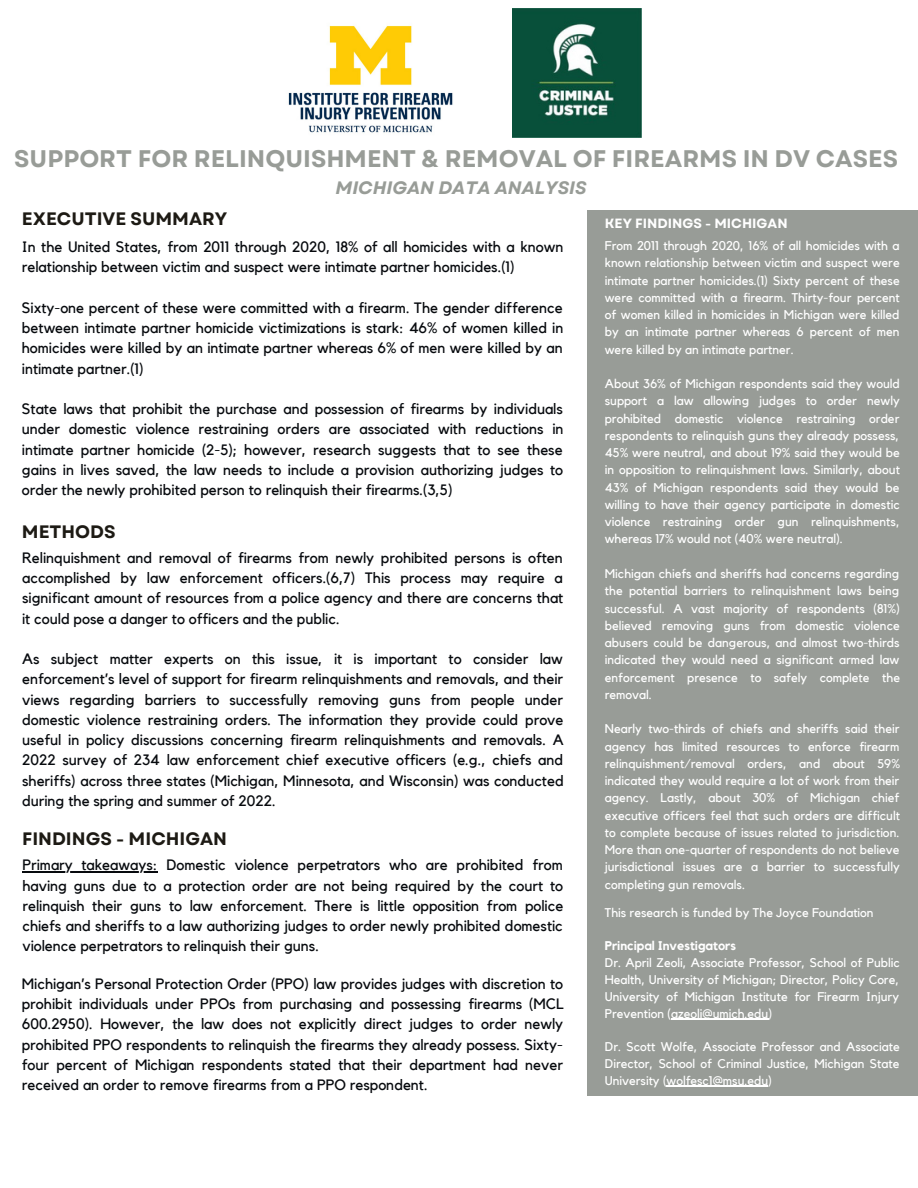
<style>
.page{position:relative;width:918px;height:1188px;background:#fff}
.page>*{position:absolute;margin:0;border:0;box-sizing:border-box;transform-origin:0 0}
.t1{font:700 24px "Garet";color:#989c97}
.t2{font:700 18px "Garet";color:#1d1a14}
.t3{font:italic 700 18px "Garet";color:#989c97}
.t4{font:15px/20.2px "Kollektif";color:#070a0e;text-align:justify}
.t5{font:700 13.35px "Garet";color:#fff}
.t6{font:12.6px/17.2px "Kollektif";color:#fff;text-align:justify}
.t7{font:700 12.6px "Kollektif";color:#fff}
</style>
<div class="page">
<div style="left:588px;top:210px;width:330px;height:886px;background:#989c97"></div>
<hr style="left:22px;top:872px;width:136px;height:1px;background:#070a0e">
<hr style="left:671px;top:1019px;width:97px;height:1px;background:#fff">
<hr style="left:667px;top:1086px;width:101px;height:1px;background:#fff">
<img style="left:288px;top:25px;width:165px;height:108px">
<img style="left:512px;top:8px;width:130px;height:130px">
<h1 class="t1" style="left:14px;top:141px;width:885px">SUPPORT FOR RELINQUISHMENT &amp; REMOVAL OF FIREARMS IN DV CASES</h1>
<p class="t3" style="left:335px;top:175px;width:253px">MICHIGAN DATA ANALYSIS</p>
<p class="t2" style="left:22px;top:206px;width:207px">EXECUTIVE SUMMARY</p>
<p class="t4" style="left:22px;top:237px;width:543px">In the United States, from 2011 through 2020, 18% of all homicides with a known relationship between victim and suspect were intimate partner homicides.(1)</p>
<p class="t4" style="left:22px;top:298px;width:543px">Sixty-one percent of these were committed with a firearm. The gender difference between intimate partner homicide victimizations is stark: 46% of women killed in homicides were killed by an intimate partner whereas 6% of men were killed by an intimate partner.(1)</p>
<p class="t4" style="left:22px;top:399px;width:543px">State laws that prohibit the purchase and possession of firearms by individuals under domestic violence restraining orders are associated with reductions in intimate partner homicide (2-5); however, research suggests that to see these gains in lives saved, the law needs to include a provision authorizing judges to order the newly prohibited person to relinquish their firearms.(3,5)</p>
<p class="t2" style="left:22px;top:519px;width:95px">METHODS</p>
<p class="t4" style="left:22px;top:548px;width:543px">Relinquishment and removal of firearms from newly prohibited persons is often accomplished by law enforcement officers.(6,7) This process may require a significant amount of resources from a police agency and there are concerns that it could pose a danger to officers and the public.</p>
<p class="t4" style="left:22px;top:649px;width:543px">As subject matter experts on this issue, it is important to consider law enforcement’s level of support for firearm relinquishments and removals, and their views regarding barriers to successfully removing guns from people under domestic violence restraining orders. The information they provide could prove useful in policy discussions concerning firearm relinquishments and removals. A 2022 survey of 234 law enforcement chief executive officers (e.g., chiefs and sheriffs) across three states (Michigan, Minnesota, and Wisconsin) was conducted during the spring and summer of 2022.</p>
<p class="t2" style="left:22px;top:826px;width:207px">FINDINGS - MICHIGAN</p>
<p class="t4" style="left:22px;top:856px;width:542px">Primary takeaways: Domestic violence perpetrators who are prohibited from having guns due to a protection order are not being required by the court to relinquish their guns to law enforcement. There is little opposition from police chiefs and sheriffs to a law authorizing judges to order newly prohibited domestic violence perpetrators to relinquish their guns.</p>
<p class="t4" style="left:22px;top:974px;width:543px">Michigan’s Personal Protection Order (PPO) law provides judges with discretion to prohibit individuals under PPOs from purchasing and possessing firearms (MCL 600.2950). However, the law does not explicitly direct judges to order newly prohibited PPO respondents to relinquish the firearms they already possess. Sixty&shy;four percent of Michigan respondents stated that their department had never received an order to remove firearms from a PPO respondent.</p>
<p class="t5" style="left:605px;top:214px;width:184px">KEY FINDINGS - MICHIGAN</p>
<p class="t6" style="left:605px;top:238px;width:297px">From 2011 through 2020, 16% of all homicides with a known relationship between victim and suspect were intimate partner homicides.(1) Sixty percent of these were committed with a firearm. Thirty-four percent of women killed in homicides in Michigan were killed by an intimate partner whereas 6 percent of men were killed by an intimate partner.</p>
<p class="t6" style="left:605px;top:376px;width:297px">About 36% of Michigan respondents said they would support a law allowing judges to order newly prohibited domestic violence restraining order respondents to relinquish guns they already possess, 45% were neutral, and about 19% said they would be in opposition to relinquishment laws. Similarly, about 43% of Michigan respondents said they would be willing to have their agency participate in domestic violence restraining order gun relinquishments, whereas 17% would not (40% were neutral).</p>
<p class="t6" style="left:605px;top:565px;width:297px">Michigan chiefs and sheriffs had concerns regarding the potential barriers to relinquishment laws being successful. A vast majority of respondents (81%) believed removing guns from domestic violence abusers could be dangerous, and almost two-thirds indicated they would need a significant armed law enforcement presence to safely complete the removal.</p>
<p class="t6" style="left:605px;top:721px;width:297px">Nearly two-thirds of chiefs and sheriffs said their agency has limited resources to enforce firearm relinquishment/removal orders, and about 59% indicated they would require a lot of work from their agency. Lastly, about 30% of Michigan chief executive officers feel that such orders are difficult to complete because of issues related to jurisdiction.<br>More than one-quarter of respondents do not believe jurisdictional issues are a barrier to successfully completing gun removals.</p>
<p class="t6" style="left:605px;top:904px;width:270px">This research is funded by The Joyce Foundation</p>
<p class="t7" style="left:605px;top:940px;width:133px">Principal Investigators</p>
<p class="t6" style="left:605px;top:955px;width:297px;line-height:16.8px">Dr. April Zeoli, Associate Professor, School of Public Health, University of Michigan; Director, Policy Core, University of Michigan Institute for Firearm Injury Prevention (azeoli@umich.edu)</p>
<p class="t6" style="left:605px;top:1039px;width:297px;line-height:16.8px">Dr. Scott Wolfe, Associate Professor and Associate Director, School of Criminal Justice, Michigan State University (wolfesc1@msu.edu)</p>
</div>
